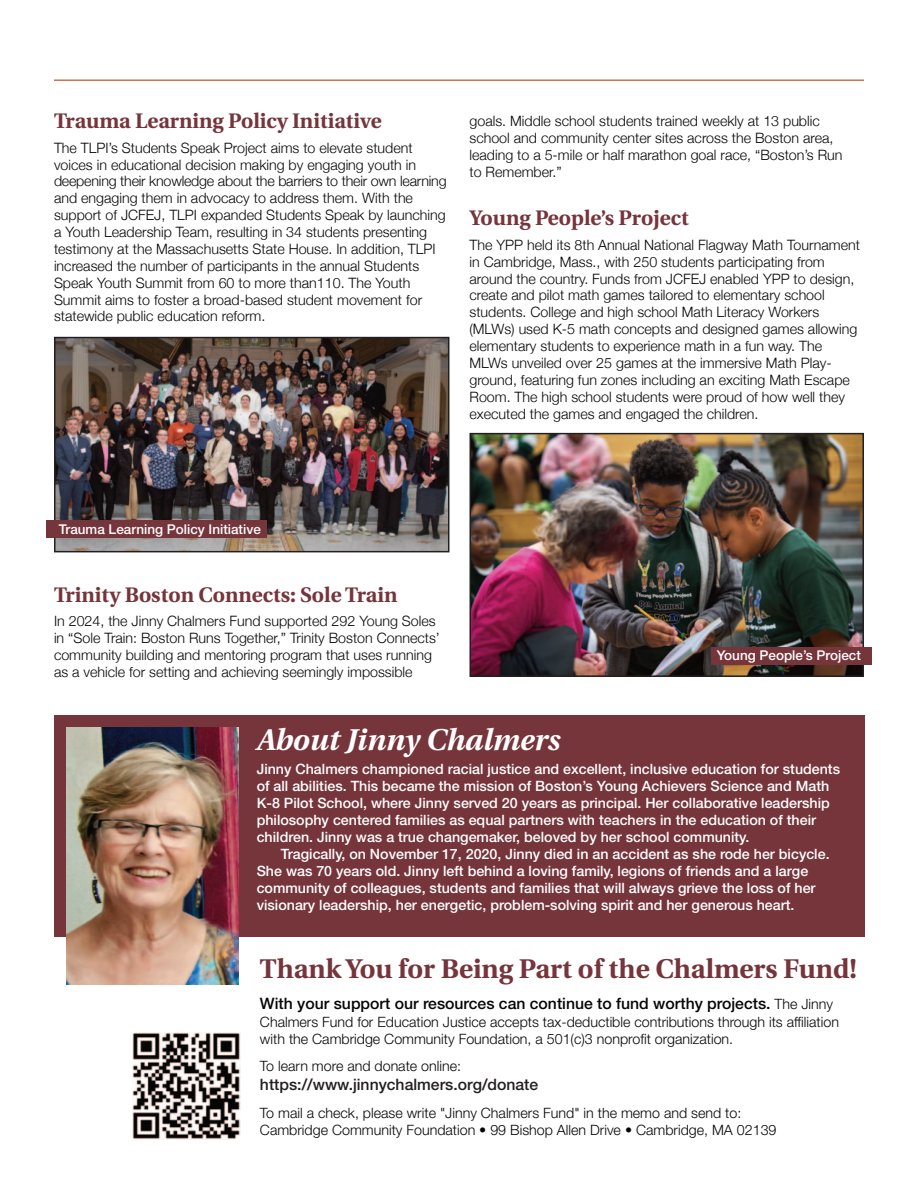
<style>
.page{position:relative;width:918px;height:1188px;background:#fff}
.page>*{position:absolute;margin:0;border:0;box-sizing:border-box;transform-origin:0 0}
.t1{font:italic 700 30px "Utopia";color:#fff}
.t2{font:700 27px "Utopia";color:#76343b}
.t3{font:700 21px "Utopia";color:#76343b}
.t4{font:500 15.75px "Helvetica Neue LT Std";color:#080505}
.t5{font:500 15.75px "Helvetica Neue LT Std";color:#231f20}
.t6{font:300 14.25px/16.8px "Helvetica Neue";color:#080505}
.t7{font:500 14.25px/17.1px "Helvetica Neue LT Std";color:#fff}
.t8{font:300 14.25px/17.1px "Helvetica Neue LT Std";color:#080505}
.t9{font:500 13.5px "Helvetica Neue LT Std";color:#fff}
.s1{font-weight:300;font-size:14.25px}
</style>
<div class="page">
<div style="left:54px;top:715px;width:810px;height:222px;background:#76343b"></div>
<img style="left:67px;top:728px;width:172px;height:257px">
<hr style="left:54px;top:79px;width:810px;height:2px;background:#ca744b">
<img style="left:473px;top:436px;width:388px;height:238px">
<div style="left:470px;top:433px;width:394px;height:244px;border:2px solid #231f20"></div>
<div style="left:711px;top:648px;width:161px;height:17px;background:#76343b"></div>
<img style="left:132px;top:1032px;width:108px;height:108px">
<img style="left:57px;top:340px;width:389px;height:209px">
<div style="left:54px;top:337px;width:395px;height:215px;border:2px solid #231f20"></div>
<div style="left:46px;top:521px;width:221px;height:17px;background:#76343b"></div>
<p class="t3" style="left:54px;top:113px;width:329px">Trauma Learning Policy Initiative</p>
<p class="t6" style="left:54px;top:139px;width:394px">The TLPI’s Students Speak Project aims to elevate student voices in educational decision making by engaging youth in deepening their knowledge about the barriers to their own learning and engaging them in advocacy to address them. With the support of JCFEJ, TLPI expanded Students Speak by launching a Youth Leadership Team, resulting in 34 students presenting testimony at the Massachusetts State House. In addition, TLPI increased the number of participants in the annual Students Speak Youth Summit from 60 to more than110. The Youth Summit aims to foster a broad-based student movement for statewide public education reform.</p>
<p class="t6" style="left:470px;top:113px;width:374px">goals. Middle school students trained weekly at 13 public school and community center sites across the Boston area, leading to a 5-mile or half marathon goal race, “Boston’s Run to Remember.”</p>
<p class="t3" style="left:470px;top:210px;width:221px">Young People’s Project</p>
<p class="t6" style="left:470px;top:236px;width:392px">The YPP held its 8th Annual National Flagway Math Tournament in Cambridge, Mass., with 250 students participating from around the country. Funds from JCFEJ enabled YPP to design, create and pilot math games tailored to elementary school students. College and high school Math Literacy Workers (MLWs) used K-5 math concepts and designed games allowing elementary students to experience math in a fun way. The MLWs unveiled over 25 games at the immersive Math Play&shy;ground, featuring fun zones including an exciting Math Escape Room. The high school students were proud of how well they executed the games and engaged the children.</p>
<p class="t9" style="left:59px;top:524px;width:204px">Trauma Learning Policy Initiative</p>
<p class="t3" style="left:54px;top:586px;width:345px">Trinity Boston Connects: Sole Train</p>
<p class="t6" style="left:54px;top:613px;width:387px">In 2024, the Jinny Chalmers Fund supported 292 Young Soles in “Sole Train: Boston Runs Together,” Trinity Boston Connects’ community building and mentoring program that uses running as a vehicle for setting and achieving seemingly impossible</p>
<p class="t9" style="left:717px;top:651px;width:146px">Young People’s Project</p>
<p class="t1" style="left:257px;top:727px;width:305px">About Jinny Chalmers</p>
<p class="t7" style="left:257px;top:761px;width:585px">Jinny Chalmers championed racial justice and excellent, inclusive education for students of all abilities. This became the mission of Boston’s Young Achievers Science and Math K-8 Pilot School, where Jinny served 20 years as principal. Her collaborative leadership philosophy centered families as equal partners with teachers in the education of their children. Jinny was a true changemaker, beloved by her school community.</p>
<p class="t7" style="left:257px;top:847px;width:574px;text-indent:24px">Tragically, on November 17, 2020, Jinny died in an accident as she rode her bicycle.<br>She was 70 years old. Jinny left behind a loving family, legions of friends and a large community of colleagues, students and families that will always grieve the loss of her visionary leadership, her energetic, problem-solving spirit and her generous heart.</p>
<p class="t2" style="left:260px;top:958px;width:598px">Thank You for Being Part of the Chalmers Fund!</p>
<p class="t4" style="left:260px;top:998px;width:575px">With your support our resources can continue to fund worthy projects. <span class="s1">The Jinny</span></p>
<p class="t8" style="left:260px;top:1015px;width:581px">Chalmers Fund for Education Justice accepts tax-deductible contributions through its affiliation with the Cambridge Community Foundation, a 501(c)3 nonprofit organization.</p>
<p class="t8" style="left:260px;top:1059px;width:203px">To learn more and donate online:</p>
<p class="t5" style="left:260px;top:1078px;width:280px">https://www.jinnychalmers.org/donate</p>
<p class="t8" style="left:260px;top:1106px;width:483px">To mail a check, please write "Jinny Chalmers Fund" in the memo and send to:</p>
<p class="t8" style="left:260px;top:1123px;width:518px">Cambridge Community Foundation • 99 Bishop Allen Drive • Cambridge, MA 02139</p>
</div>
